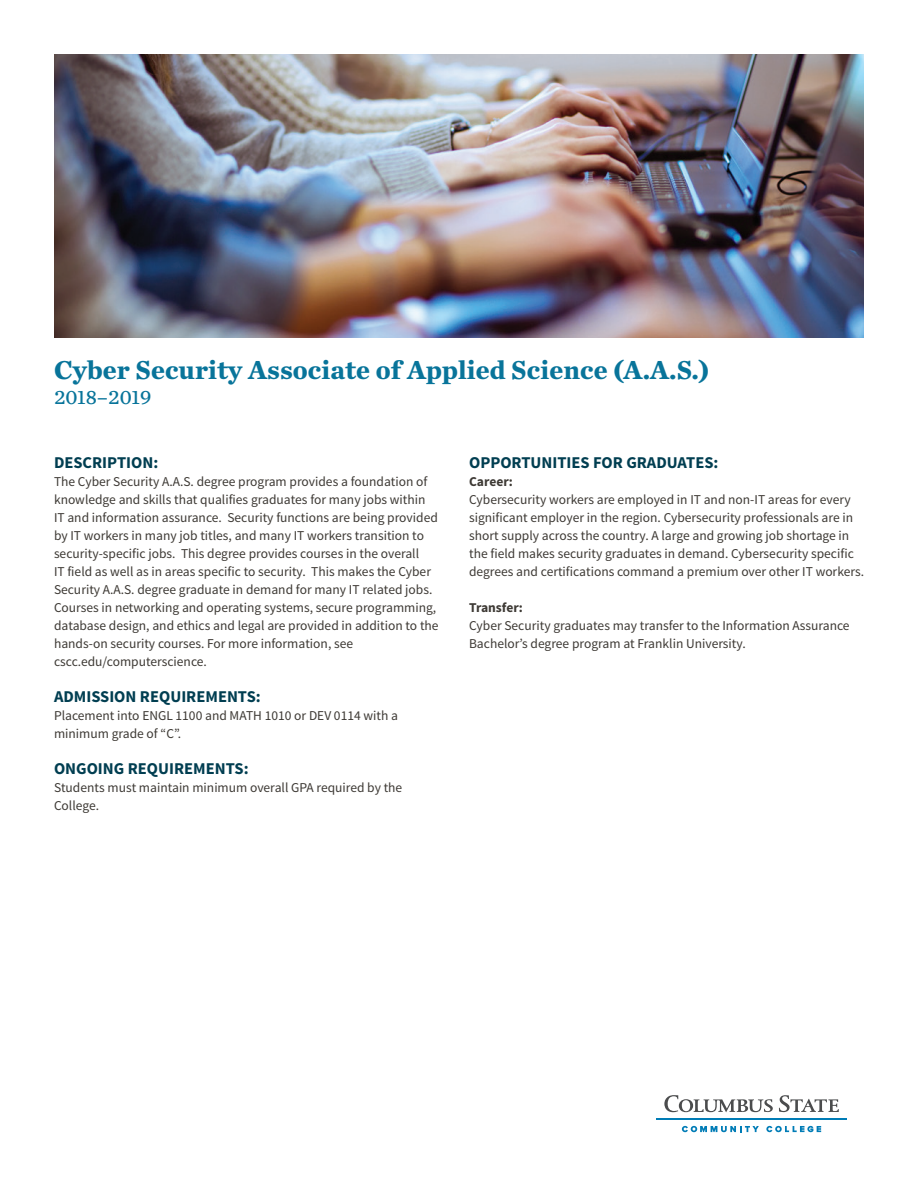
<style>
.page{position:relative;width:918px;height:1188px;background:#fff}
.page>*{position:absolute;margin:0;border:0;box-sizing:border-box;transform-origin:0 0}
.t1{font:700 27px "Chronicle Text G3";color:#08749a}
.degree_type{font:21px "Chronicle Text G3";color:#08749a}
.sub1{font:700 16.5px "Source Sans Pro";color:#013e51}
.body{font:13.5px/18px "Source Sans Pro";color:#3d3934}
.sub2{font:700 13.5px "Source Sans Pro";color:#3d3934}
</style>
<div class="page">
<img style="left:54px;top:54px;width:810px;height:284px">
<svg style="left:664px;top:1095px;width:109px;height:17px"></svg>
<svg style="left:779px;top:1095px;width:60px;height:17px"></svg>
<svg style="left:682px;top:1126px;width:77px;height:6px"></svg>
<svg style="left:766px;top:1126px;width:55px;height:6px"></svg>
<hr style="left:656px;top:1118px;width:191px;height:2px;background:#007cb6">
<p class="t1" style="left:54px;top:348px;width:657px">Cyber Security Associate of Applied Science (A.A.S.)</p>
<p class="degree_type" style="left:54px;top:381px;width:99px">2018–2019</p>
<p class="sub1" style="left:54px;top:452px;width:106px">DESCRIPTION:</p>
<p class="body" style="left:54px;top:473px;width:386px">The Cyber Security A.A.S. degree program provides a foundation of knowledge and skills that qualifies graduates for many jobs within IT and information assurance. Security functions are being provided by IT workers in many job titles, and many IT workers transition to security-specific jobs. This degree provides courses in the overall<br>IT field as well as in areas specific to security. This makes the Cyber Security A.A.S. degree graduate in demand for many IT related jobs.<br>Courses in networking and operating systems, secure programming, database design, and ethics and legal are provided in addition to the hands-on security courses. For more information, see cscc.edu/computerscience.</p>
<p class="sub1" style="left:54px;top:686px;width:208px">ADMISSION REQUIREMENTS:</p>
<p class="body" style="left:54px;top:707px;width:346px">Placement into ENGL 1100 and MATH 1010 or DEV 0114 with a minimum grade of “C”.</p>
<p class="sub1" style="left:54px;top:758px;width:196px">ONGOING REQUIREMENTS:</p>
<p class="body" style="left:54px;top:779px;width:350px">Students must maintain minimum overall GPA required by the<br>College.</p>
<p class="sub1" style="left:469px;top:452px;width:251px">OPPORTUNITIES FOR GRADUATES:</p>
<p class="sub2" style="left:469px;top:473px;width:45px">Career:</p>
<p class="body" style="left:469px;top:491px;width:396px">Cybersecurity workers are employed in IT and non-IT areas for every significant employer in the region. Cybersecurity professionals are in short supply across the country. A large and growing job shortage in the field makes security graduates in demand. Cybersecurity specific degrees and certifications command a premium over other IT workers.</p>
<p class="sub2" style="left:469px;top:599px;width:55px">Transfer:</p>
<p class="body" style="left:469px;top:617px;width:382px">Cyber Security graduates may transfer to the Information Assurance<br>Bachelor’s degree program at Franklin University.</p>
</div>
